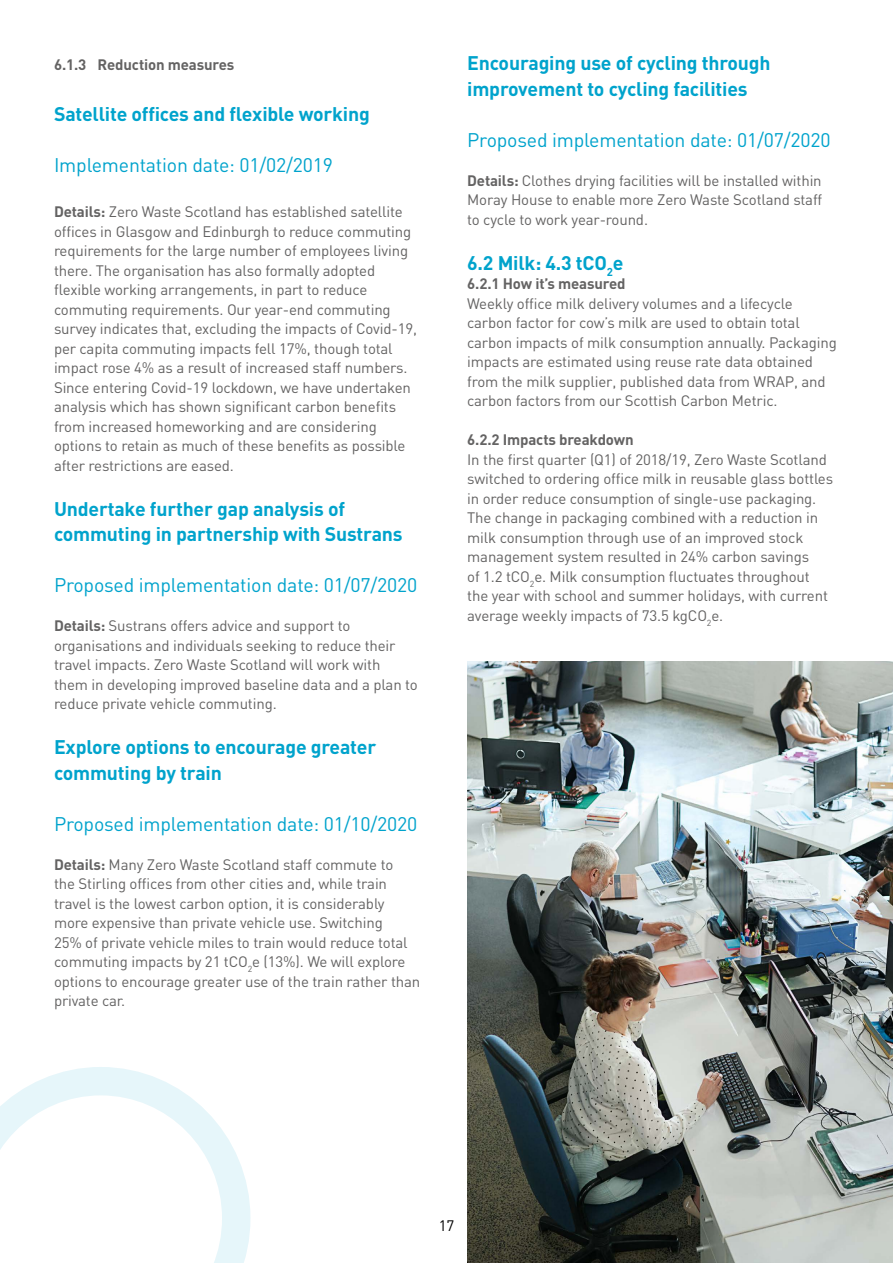
<style>
.page{position:relative;width:893px;height:1263px;background:#fff}
.page>*{position:absolute;margin:0;border:0;box-sizing:border-box;transform-origin:0 0}
.t1{font:700 19.5px/25.5px "DIN";letter-spacing:-.01em;color:#00a3cc}
.t2{font:19.5px "DIN";letter-spacing:-.01em;color:#00a3cc}
.t3{font:15px/19.5px "DIN";letter-spacing:-.01em;color:#646363}
.t4{font:700 15px "DIN";letter-spacing:-.01em;color:#646363}
.t5{font:15px "DIN";color:#000}
.s1{font-weight:700}
</style>
<div class="page">
<svg style="left:0;top:1067px;width:250px;height:196px"></svg>
<img style="left:467px;top:661px;width:426px;height:602px">
<p class="t4" style="left:54px;top:55px;width:182px">6.1.3 Reduction measures</p>
<h1 class="t1" style="left:54px;top:101px;width:317px">Satellite offices and flexible working</h1>
<h1 class="t2" style="left:54px;top:153px;width:281px">Implementation date: 01/02/2019</h1>
<p class="t3" style="left:54px;top:202px;width:364px"><span class="s1">Details:</span> Zero Waste Scotland has established satellite offices in Glasgow and Edinburgh to reduce commuting requirements for the large number of employees living there. The organisation has also formally adopted flexible working arrangements, in part to reduce commuting requirements. Our year-end commuting survey indicates that, excluding the impacts of Covid-19, per capita commuting impacts fell 17%, though total impact rose 4% as a result of increased staff numbers.<br>Since entering Covid-19 lockdown, we have undertaken analysis which has shown significant carbon benefits from increased homeworking and are considering options to retain as much of these benefits as possible after restrictions are eased.</p>
<h1 class="t1" style="left:54px;top:495px;width:350px">Undertake further gap analysis of commuting in partnership with Sustrans</h1>
<h1 class="t2" style="left:54px;top:573px;width:365px">Proposed implementation date: 01/07/2020</h1>
<p class="t3" style="left:54px;top:616px;width:365px"><span class="s1">Details:</span> Sustrans offers advice and support to organisations and individuals seeking to reduce their travel impacts. Zero Waste Scotland will work with them in developing improved baseline data and a plan to reduce private vehicle commuting.</p>
<h1 class="t1" style="left:54px;top:734px;width:324px">Explore options to encourage greater commuting by train</h1>
<h1 class="t2" style="left:54px;top:812px;width:365px">Proposed implementation date: 01/10/2020</h1>
<p class="t3" style="left:54px;top:854px;width:368px"><span class="s1">Details:</span> Many Zero Waste Scotland staff commute to<br>the Stirling offices from other cities and, while train travel is the lowest carbon option, it is considerably more expensive than private vehicle use. Switching<br>25% of private vehicle miles to train would reduce total commuting impacts by 21 tCO<sub>2</sub>e (13%). We will explore options to encourage greater use of the train rather than private car.</p>
<h1 class="t1" style="left:467px;top:50px;width:305px">Encouraging use of cycling through improvement to cycling facilities</h1>
<h1 class="t2" style="left:467px;top:128px;width:365px">Proposed implementation date: 01/07/2020</h1>
<p class="t3" style="left:467px;top:170px;width:357px;text-align:justify"><span class="s1">Details:</span> Clothes drying facilities will be installed within Moray House to enable more Zero Waste Scotland staff to cycle to work year-round.</p>
<h1 class="t1" style="left:467px;top:249px;width:158px">6.2 Milk: 4.3 tCO<sub>2</sub>e</h1>
<p class="t4" style="left:467px;top:274px;width:160px">6.2.1 How it’s measured</p>
<p class="t3" style="left:467px;top:293px;width:371px">Weekly office milk delivery volumes and a lifecycle carbon factor for cow’s milk are used to obtain total carbon impacts of milk consumption annually. Packaging impacts are estimated using reuse rate data obtained from the milk supplier, published data from WRAP, and carbon factors from our Scottish Carbon Metric.</p>
<p class="t4" style="left:467px;top:430px;width:168px">6.2.2 Impacts breakdown</p>
<p class="t3" style="left:467px;top:449px;width:367px">In the first quarter (Q1) of 2018/19, Zero Waste Scotland switched to ordering office milk in reusable glass bottles in order reduce consumption of single-use packaging.<br>The change in packaging combined with a reduction in milk consumption through use of an improved stock management system resulted in 24% carbon savings<br>of 1.2 tCO<sub>2</sub>e. Milk consumption fluctuates throughout the year with school and summer holidays, with current average weekly impacts of 73.5 kgCO<sub>2</sub>e.</p>
<p class="t5" style="left:439px;top:1216px;width:17px">17</p>
</div>
